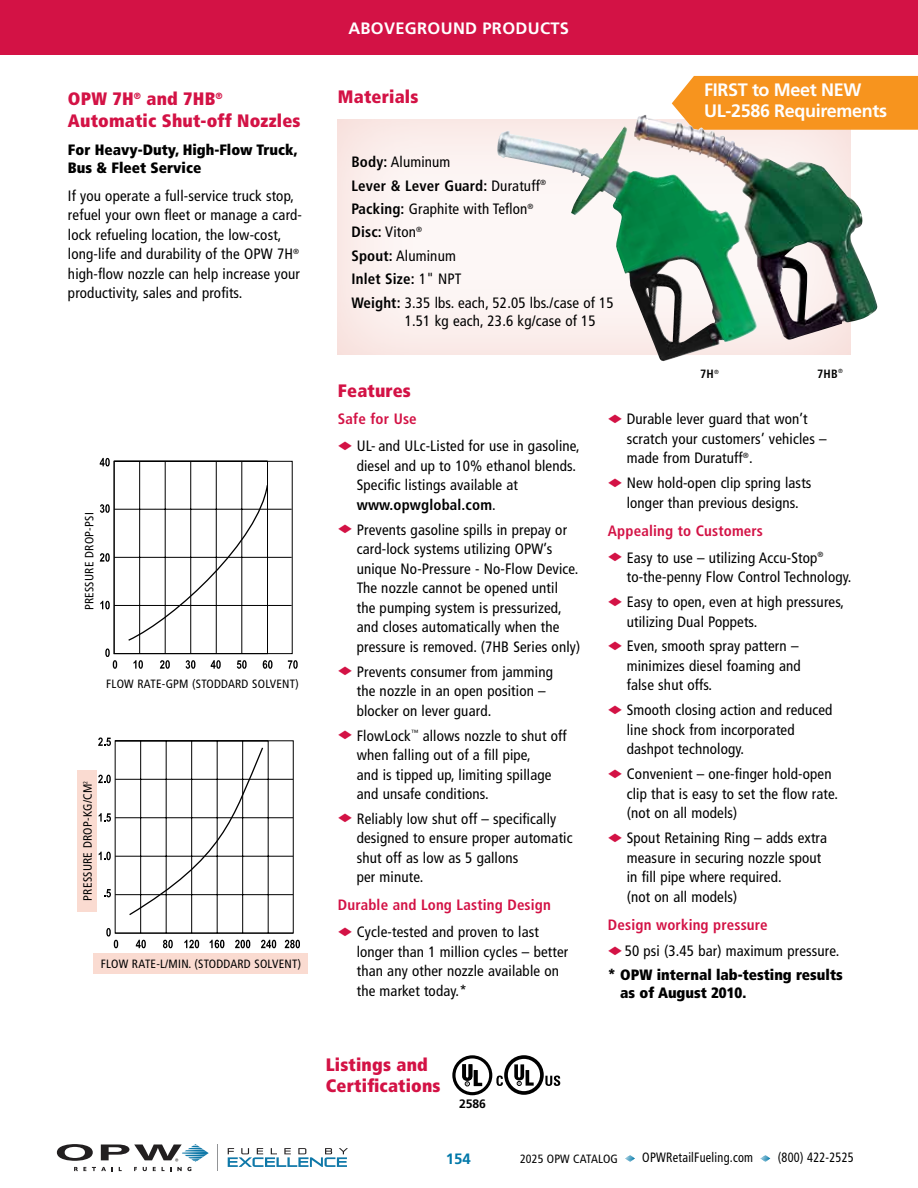
<style>
.page{position:relative;width:918px;height:1188px;background:#fff}
.page>*{position:absolute;margin:0;border:0;box-sizing:border-box;transform-origin:0 0}
.t1{font:900 condensed 18px/21.6px "Frutiger LT Std";letter-spacing:.01em;color:#d31245}
.t2{font:700 18px/21px "Frutiger LT Std";letter-spacing:-.02em;color:#fff}
.t3{font:700 16.5px "Frutiger LT Std";letter-spacing:.02em;color:#fff}
.t4{font:condensed 15px/19.5px "Frutiger LT Std";letter-spacing:.01em;color:#000}
.t5{font:700 condensed 15px "Frutiger LT Std";letter-spacing:.01em;color:#d31245}
.t6{font:900 condensed 15px/18px "Frutiger LT Std";color:#000}
.t7{font:700 15px "Frutiger LT Std";color:#0078a9}
.t8{font:condensed 13.5px "Frutiger LT Std";letter-spacing:.02em;color:#000;scale:.91 1}
.t9{font:700 12.15px "Frutiger LT Std";color:#000}
.t10{font:condensed 12px "Frutiger LT Std";letter-spacing:.02em;color:#000}
.t11{font:700 condensed 12px "Frutiger LT Std";color:#000}
.s1{font-weight:700}
.s2{color:#d31245}
.s3{font-weight:900}
</style>
<div class="page">
<svg style="left:293px;top:660px;width:5px;height:9px"></svg>
<svg style="left:100px;top:458px;width:196px;height:211px"></svg>
<div style="left:77px;top:771px;width:19px;height:133px;background:#f6d8d3"></div>
<svg style="left:106px;top:928px;width:5px;height:9px"></svg>
<svg style="left:141px;top:940px;width:5px;height:8px"></svg>
<svg style="left:136px;top:940px;width:8px;height:8px"></svg>
<svg style="left:128px;top:746px;width:136px;height:170px"></svg>
<svg style="left:98px;top:737px;width:13px;height:9px"></svg>
<svg style="left:99px;top:813px;width:12px;height:9px"></svg>
<svg style="left:99px;top:852px;width:8px;height:8px"></svg>
<svg style="left:106px;top:852px;width:5px;height:8px"></svg>
<svg style="left:104px;top:889px;width:7px;height:8px"></svg>
<svg style="left:163px;top:940px;width:6px;height:8px"></svg>
<svg style="left:168px;top:940px;width:5px;height:8px"></svg>
<svg style="left:184px;top:940px;width:15px;height:8px"></svg>
<svg style="left:210px;top:940px;width:14px;height:8px"></svg>
<svg style="left:235px;top:940px;width:15px;height:8px"></svg>
<svg style="left:261px;top:940px;width:15px;height:8px"></svg>
<svg style="left:285px;top:940px;width:15px;height:8px"></svg>
<svg style="left:108px;top:929px;width:10px;height:19px"></svg>
<hr style="left:140px;top:741px;width:1px;height:192px;background:#000">
<hr style="left:166px;top:741px;width:1px;height:192px;background:#000">
<hr style="left:191px;top:741px;width:1px;height:192px;background:#000">
<hr style="left:217px;top:741px;width:1px;height:192px;background:#000">
<hr style="left:242px;top:741px;width:1px;height:192px;background:#000">
<hr style="left:268px;top:741px;width:1px;height:192px;background:#000">
<hr style="left:115px;top:779px;width:178px;height:1px;background:#000">
<hr style="left:115px;top:817px;width:178px;height:1px;background:#000">
<hr style="left:115px;top:856px;width:178px;height:1px;background:#000">
<hr style="left:115px;top:894px;width:178px;height:1px;background:#000">
<hr style="left:115px;top:933px;width:178px;height:1px;background:#000">
<svg style="left:98px;top:775px;width:9px;height:8px"></svg>
<svg style="left:106px;top:775px;width:5px;height:8px"></svg>
<div style="left:78px;top:770px;width:19px;height:141px;background:#fadbd1"></div>
<div style="left:94px;top:953px;width:214px;height:21px;background:#fadbd1"></div>
<div style="left:336px;top:116px;width:516px;height:239px;background:#fff;opacity:.8"></div>
<img style="left:496px;top:126px;width:263px;height:235px">
<div style="left:672px;top:76px;width:246px;height:54px;background:#f7941e"></div>
<img style="left:633px;top:115px;width:244px;height:225px">
<svg style="left:504px;top:1055px;width:40px;height:40px"></svg>
<div style="left:508px;top:1059px;width:32px;height:32px;background:#fff;border-radius:50%"></div>
<svg style="left:514px;top:1064px;width:20px;height:22px"></svg>
<svg style="left:545px;top:1076px;width:15px;height:10px"></svg>
<svg style="left:452px;top:1055px;width:51px;height:40px"></svg>
<div style="left:0;top:0;width:918px;height:55px;background:#d31245"></div>
<svg style="left:57px;top:1144px;width:152px;height:27px"></svg>
<svg style="left:228px;top:1148px;width:120px;height:19px"></svg>
<svg style="left:625px;top:1155px;width:10px;height:7px"></svg>
<svg style="left:760px;top:1155px;width:10px;height:7px"></svg>
<p class="t1" style="left:68px;top:88px;width:234px">OPW 7H<sup>®</sup> and 7HB<sup>®<br></sup>Automatic Shut-off Nozzles</p>
<p class="t6" style="left:68px;top:140px;width:231px">For Heavy-Duty, High-Flow Truck,<br>Bus &amp; Fleet Service</p>
<p class="t4" style="left:68px;top:186px;width:236px">If you operate a full-service truck stop, refuel your own fleet or manage a card&shy;lock refueling location, the low-cost, long-life and durability of the OPW 7H<sup>® </sup>high-flow nozzle can help increase your productivity, sales and profits.</p>
<p class="t10" style="left:82px;top:610px;width:99px;rotate:-90deg">PRESSURE DROP-PSI</p>
<p class="t10" style="left:106px;top:677px;width:194px">FLOW RATE-GPM (STODDARD SOLVENT)</p>
<p class="t10" style="left:81px;top:901px;width:121px;rotate:-90deg">PRESSURE DROP-KG/CM<sup>2</sup></p>
<p class="t10" style="left:101px;top:956px;width:202px">FLOW RATE-L/MIN. (STODDARD SOLVENT)</p>
<p class="t3" style="left:348px;top:18px;width:222px">ABOVEGROUND PRODUCTS</p>
<p class="t1" style="left:338px;top:86px;width:82px">Materials</p>
<p class="t4" style="left:351px;top:150px;width:264px;line-height:23.4px"><span class="s1">Body:</span> Aluminum<br><span class="s1">Lever &amp; Lever Guard:</span> Duratuff<sup>®<br></sup><span class="s1">Packing:</span> Graphite with Teflon<sup>®<br></sup><span class="s1">Disc:</span> Viton<sup>®<br></sup><span class="s1">Spout:</span> Aluminum<br><span class="s1">Inlet Size:</span> 1" NPT<br><span class="s1">Weight:</span> 3.35 lbs. each, 52.05 lbs./case of 15</p>
<p class="t4" style="left:405px;top:311px;width:192px">1.51 kg each, 23.6 kg/case of 15</p>
<p class="t1" style="left:338px;top:380px;width:74px">Features</p>
<p class="t2" style="left:704px;top:80px;width:184px">FIRST to Meet NEW<br>UL-2586 Requirements</p>
<p class="t11" style="left:700px;top:366px;width:20px">7H<sup>®</sup></p>
<p class="t11" style="left:817px;top:366px;width:27px">7HB<sup>®</sup></p>
<p class="t5" style="left:338px;top:410px;width:80px">Safe for Use</p>
<p class="t4" style="left:357px;top:436px;width:224px;text-indent:-19px"><span class="s2">◆</span> UL- and ULc-Listed for use in gasoline, diesel and up to 10% ethanol blends.<br>Specific listings available at <span class="s1">www.opwglobal.com</span>.</p>
<p class="t4" style="left:357px;top:520px;width:225px;text-indent:-19px"><span class="s2">◆</span> Prevents gasoline spills in prepay or card-lock systems utilizing OPW’s unique No-Pressure - No-Flow Device.<br>The nozzle cannot be opened until the pumping system is pressurized, and closes automatically when the pressure is removed. (7HB Series only)</p>
<p class="t4" style="left:357px;top:662px;width:198px;text-indent:-19px"><span class="s2">◆</span> Prevents consumer from jamming the nozzle in an open position – blocker on lever guard.</p>
<p class="t4" style="left:357px;top:726px;width:211px;text-indent:-19px"><span class="s2">◆</span> FlowLock<sup>™</sup> allows nozzle to shut off when falling out of a fill pipe,<br>and is tipped up, limiting spillage and unsafe conditions.</p>
<p class="t4" style="left:357px;top:809px;width:217px;text-indent:-19px"><span class="s2">◆</span> Reliably low shut off – specifically designed to ensure proper automatic shut off as low as 5 gallons<br>per minute.</p>
<p class="t5" style="left:338px;top:896px;width:214px">Durable and Long Lasting Design</p>
<p class="t4" style="left:357px;top:922px;width:213px;text-indent:-19px"><span class="s2">◆</span> Cycle-tested and proven to last longer than 1 million cycles – better than any other nozzle available on the market today.*</p>
<p class="t1" style="left:326px;top:1053px;width:116px">Listings and<br>Certifications</p>
<p class="t9" style="left:459px;top:1096px;width:28px">2586</p>
<p class="t4" style="left:627px;top:410px;width:201px;text-indent:-19px"><span class="s2">◆</span> Durable lever guard that won’t scratch your customers’ vehicles – made from Duratuff<sup>®</sup>.</p>
<p class="t4" style="left:608px;top:473px;width:205px;text-align:center"><span class="s2">◆</span> New hold-open clip spring lasts longer than previous designs.</p>
<p class="t5" style="left:608px;top:522px;width:156px">Appealing to Customers</p>
<p class="t4" style="left:627px;top:548px;width:226px;text-indent:-19px"><span class="s2">◆</span> Easy to use – utilizing Accu-Stop<sup>® </sup>to-the-penny Flow Control Technology.</p>
<p class="t4" style="left:627px;top:592px;width:219px;text-indent:-19px"><span class="s2">◆</span> Easy to open, even at high pressures, utilizing Dual Poppets.</p>
<p class="t4" style="left:627px;top:637px;width:175px;text-indent:-19px"><span class="s2">◆</span> Even, smooth spray pattern – minimizes diesel foaming and false shut offs.</p>
<p class="t4" style="left:627px;top:700px;width:207px;text-indent:-19px"><span class="s2">◆</span> Smooth closing action and reduced line shock from incorporated dashpot technology.</p>
<p class="t4" style="left:627px;top:764px;width:213px;text-indent:-19px"><span class="s2">◆</span> Convenient – one-finger hold-open clip that is easy to set the flow rate. (not on all models)</p>
<p class="t4" style="left:627px;top:828px;width:202px;text-indent:-19px"><span class="s2">◆</span> Spout Retaining Ring – adds extra measure in securing nozzle spout in fill pipe where required.<br>(not on all models)</p>
<p class="t5" style="left:608px;top:915px;width:161px">Design working pressure</p>
<p class="t4" style="left:608px;top:940px;width:236px;line-height:23.4px"><span class="s2">◆</span>50 psi (3.45 bar) maximum pressure. <span class="s3">* OPW internal lab-testing results</span></p>
<p class="t6" style="left:620px;top:984px;width:127px">as of August 2010.</p>
<p class="t7" style="left:446px;top:1150px;width:27px">154</p>
<p class="t10" style="left:520px;top:1151px;width:99px">2025 OPW CATALOG</p>
<p class="t8" style="left:642px;top:1149px;width:123px">OPWRetailFueling.com</p>
<p class="t8" style="left:778px;top:1149px;width:85px">(800) 422-2525</p>
</div>
